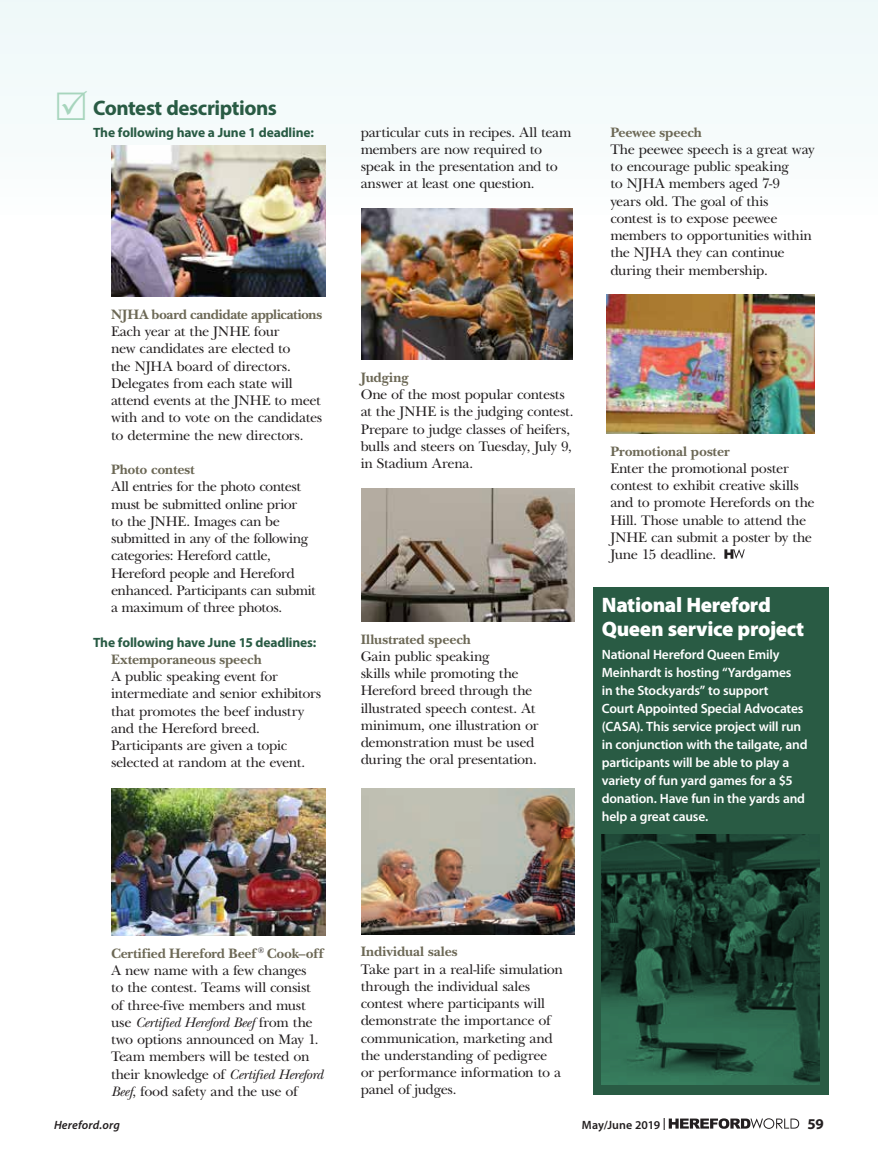
<style>
.page{position:relative;width:878px;height:1161px;background:#fff}
.page>*{position:absolute;margin:0;border:0;box-sizing:border-box;transform-origin:0 0}
.t1{font:900 21px/24px "Myriad Pro";letter-spacing:-.02em;color:#fff}
.t2{font:700 21px "Myriad Pro";letter-spacing:-.025em;color:#295b44}
.t3{font:700 15px "Myriad Pro";color:#231f20}
.t4{font:14.25px/17.2px "New Baskerville";letter-spacing:-.02em;color:#231f20}
.t5{font:700 14.25px "New Baskerville";letter-spacing:-.01em;color:#6c6855}
.t6{font:700 14.25px "New Baskerville";letter-spacing:-.03em;color:#6c6855}
.t7{font:600 13.5px/18px "Myriad Pro";letter-spacing:-.015em;color:#fff}
.t8{font:700 13.5px "Myriad Pro";letter-spacing:-.01em;color:#295b44}
.t9{font:600 12px "Myriad Pro";letter-spacing:.005em;color:#231f20}
.t10{font:italic 600 12px "Myriad Pro";letter-spacing:.015em;color:#231f20}
.s1{font-weight:700;color:#6c6855}
.s2{font-style:italic}
</style>
<div class="page">
<div style="left:0;top:0;width:878px;height:217px;background:#f4fbfb"></div>
<svg style="left:724px;top:549px;width:20px;height:10px"></svg>
<img style="left:112px;top:146px;width:214px;height:151px">
<img style="left:112px;top:789px;width:214px;height:147px">
<img style="left:362px;top:208px;width:210px;height:152px">
<img style="left:362px;top:488px;width:212px;height:134px">
<img style="left:362px;top:789px;width:212px;height:145px">
<img style="left:606px;top:294px;width:208px;height:140px">
<div style="left:592px;top:587px;width:236px;height:508px;background:#295b44"></div>
<img style="left:602px;top:835px;width:217px;height:249px">
<svg style="left:668px;top:1118px;width:131px;height:11px"></svg>
<h1 class="t2" style="left:93px;top:94px;width:185px">Contest descriptions</h1>
<p class="t8" style="left:93px;top:123px;width:222px">The following have a June 1 deadline:</p>
<p class="t6" style="left:111px;top:306px;width:212px">NJHA board candidate applications</p>
<p class="t4" style="left:111px;top:323px;width:213px">Each year at the JNHE four<br>new candidates are elected to<br>the NJHA board of directors.<br>Delegates from each state will attend events at the JNHE to meet with and to vote on the candidates to determine the new directors.</p>
<p class="t5" style="left:111px;top:461px;width:85px">Photo contest</p>
<p class="t4" style="left:111px;top:478px;width:206px">All entries for the photo contest must be submitted online prior<br>to the JNHE. Images can be submitted in any of the following categories: Hereford cattle,<br>Hereford people and Hereford enhanced. Participants can submit a maximum of three photos.</p>
<p class="t8" style="left:93px;top:633px;width:225px">The following have June 15 deadlines:</p>
<p class="t5" style="left:111px;top:651px;width:152px">Extemporaneous speech</p>
<p class="t4" style="left:111px;top:668px;width:212px">A public speaking event for intermediate and senior exhibitors that promotes the beef industry and the Hereford breed.<br>Participants are given a topic selected at random at the event.</p>
<p class="t4" style="left:361px;top:123px;width:212px">particular cuts in recipes. All team members are now required to speak in the presentation and to answer at least one question.</p>
<p class="t5" style="left:610px;top:124px;width:93px">Peewee speech</p>
<p class="t4" style="left:610px;top:141px;width:206px">The peewee speech is a great way to encourage public speaking<br>to NJHA members aged 7-9<br>years old. The goal of this contest is to expose peewee members to opportunities within the NJHA they can continue during their membership.</p>
<p class="t5" style="left:361px;top:369px;width:49px">Judging</p>
<p class="t4" style="left:361px;top:386px;width:214px">One of the most popular contests at the JNHE is the judging contest.<br>Prepare to judge classes of heifers, bulls and steers on Tuesday, July 9, in Stadium Arena.</p>
<p class="t5" style="left:361px;top:631px;width:112px">Illustrated speech</p>
<p class="t4" style="left:361px;top:648px;width:179px">Gain public speaking<br>skills while promoting the<br>Hereford breed through the illustrated speech contest. At minimum, one illustration or demonstration must be used during the oral presentation.</p>
<p class="t5" style="left:610px;top:443px;width:121px">Promotional poster</p>
<p class="t4" style="left:610px;top:460px;width:206px">Enter the promotional poster contest to exhibit creative skills and to promote Herefords on the<br>Hill. Those unable to attend the<br>JNHE can submit a poster by the<br>June 15 deadline.</p>
<h1 class="t1" style="left:602px;top:593px;width:204px">National Hereford<br>Queen service project</h1>
<p class="t7" style="left:602px;top:645px;width:207px">National Hereford Queen Emily<br>Meinhardt is hosting “Yardgames<br>in the Stockyards” to support<br>Court Appointed Special Advocates (CASA). This service project will run in conjunction with the tailgate, and participants will be able to play a variety of fun yard games for a $5 donation. Have fun in the yards and help a great cause.</p>
<p class="t4" style="left:111px;top:945px;width:214px"><span class="s1">Certified Hereford Beef</span> <sup>®</sup> <span class="s1">Cook–off<br></span>A new name with a few changes<br>to the contest. Teams will consist of three-five members and must use <span class="s2">Certified Hereford Beef</span> from the two options announced on May 1.<br>Team members will be tested on their knowledge of <span class="s2">Certified Hereford<br>Beef</span>, food safety and the use of</p>
<p class="t5" style="left:361px;top:943px;width:98px">Individual sales</p>
<p class="t4" style="left:361px;top:961px;width:204px">Take part in a real-life simulation through the individual sales contest where participants will demonstrate the importance of communication, marketing and the understanding of pedigree or performance information to a panel of judges.</p>
<p class="t10" style="left:54px;top:1117px;width:67px">Hereford.org</p>
<p class="t9" style="left:582px;top:1118px;width:86px">May/June 2019 |</p>
<p class="t3" style="left:807px;top:1114px;width:18px">59</p>
</div>
